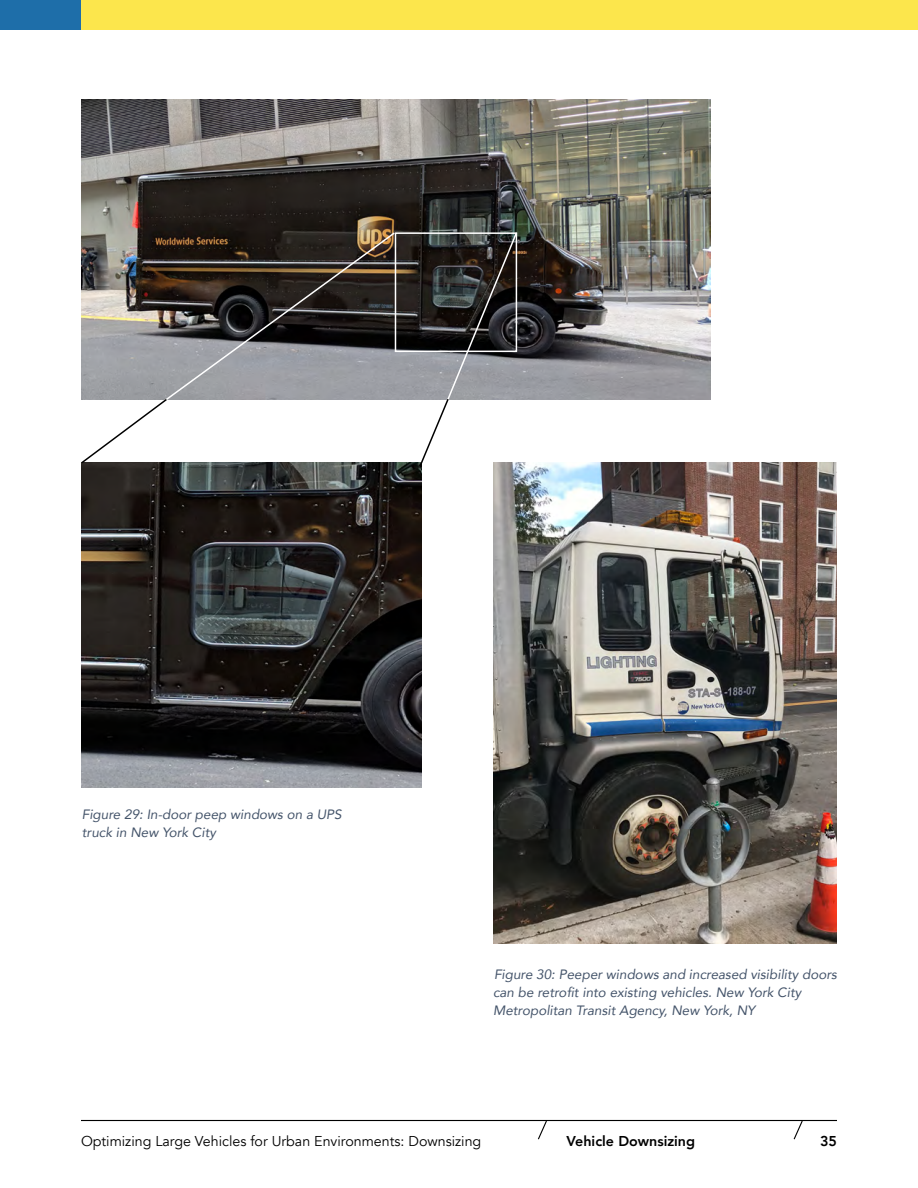
<style>
.page{position:relative;width:918px;height:1188px;background:#fff}
.page>*{position:absolute;margin:0;border:0;box-sizing:border-box;transform-origin:0 0}
.t1{font:14.25px "Avenir";color:#000}
.t2{font:800 14.25px "Avenir";color:#000}
.t3{font:italic 13.5px/18px "Avenir";color:#44546a}
</style>
<div class="page">
<hr style="left:81px;top:1120px;width:756px;height:1px;background:#000">
<svg style="left:793px;top:1121px;width:11px;height:19px"></svg>
<svg style="left:537px;top:1121px;width:11px;height:19px"></svg>
<div style="left:0;top:0;width:81px;height:29px;background:#1e6ea9"></div>
<div style="left:81px;top:0;width:837px;height:29px;background:#fce64c"></div>
<img style="left:82px;top:99px;width:629px;height:300px">
<img style="left:81px;top:462px;width:341px;height:326px">
<svg style="left:81px;top:231px;width:315px;height:233px"></svg>
<svg style="left:418px;top:231px;width:100px;height:237px"></svg>
<svg style="left:81px;top:397px;width:88px;height:68px"></svg>
<img style="left:493px;top:462px;width:344px;height:481px">
<p class="t3" style="left:82px;top:805px;width:261px">Figure 29: In-door peep windows on a UPS truck in New York City</p>
<p class="t3" style="left:493px;top:965px;width:345px">Figure 30: Peeper windows and increased visibility doors can be retrofit into existing vehicles. New York City<br>Metropolitan Transit Agency, New York, NY</p>
<p class="t1" style="left:81px;top:1133px;width:402px">Optimizing Large Vehicles for Urban Environments: Downsizing</p>
<p class="t2" style="left:567px;top:1130px;width:130px">Vehicle Downsizing</p>
<p class="t2" style="left:820px;top:1130px;width:18px">35</p>
</div>
